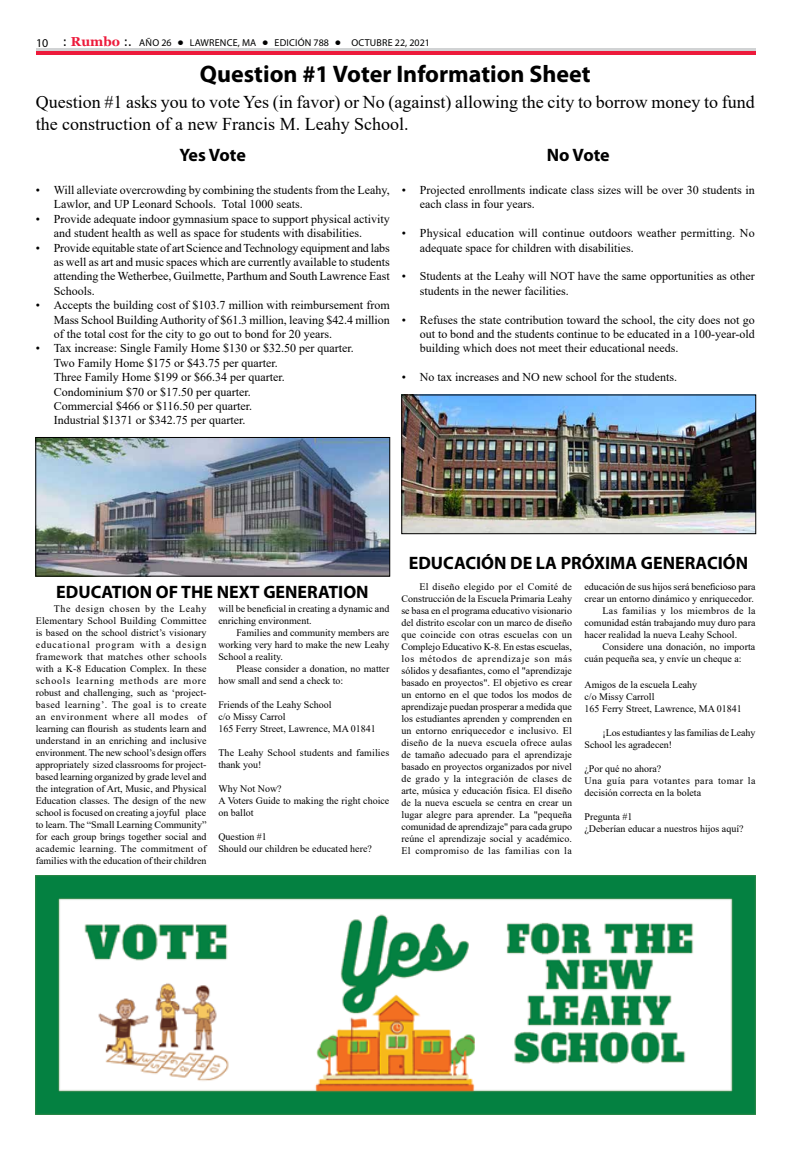
<style>
.page{position:relative;width:792px;height:1152px;background:#fff}
.page>*{position:absolute;margin:0;border:0;box-sizing:border-box;transform-origin:0 0}
.t1{font:700 24px "Myriad Pro";color:#000}
.t2{font:18px/21.6px "Times New Roman";color:#000}
.t3{font:700 18px "Myriad Pro";color:#000}
.t4{font:12px/14.4px "Times New Roman";color:#000}
.t5{font:10px/12px "Times New Roman";color:#000}
.t6{font:10px "Myriad Pro";letter-spacing:.02em;color:#000}
.t7{font:10px "Times New Roman";letter-spacing:.035em;color:#000}
.s1{font-size:12px}
.s2{font-family:"Tahoma";font-size:12px}
.s3{font-family:"Georgia";font-weight:700;font-size:13px;color:#ed1a3b}
.s4{font-family:"Tahoma";font-weight:700;color:#fff}
</style>
<div class="page">
<div style="left:36px;top:50px;width:720px;height:5px;background:#ed1a3b"></div>
<hr style="left:36px;top:48px;width:720px;height:2px;background:#d1d3d4">
<img style="left:38px;top:439px;width:350px;height:135px">
<div style="left:36px;top:437px;width:354px;height:139px;border:1px solid #000"></div>
<img style="left:404px;top:397px;width:350px;height:135px">
<div style="left:402px;top:395px;width:354px;height:139px;border:1px solid #000"></div>
<img style="left:36px;top:875px;width:720px;height:240px">
<p class="t6" style="left:36px;top:36px;width:395px"><span class="s1">10</span> <span class="s2">:</span> <span class="s3">Rumbo</span> <span class="s2">:.</span> AÑO 26 <span class="s4">•</span> LAWRENCE, MA <span class="s4">•</span> EDICIÓN 788 <span class="s4">•</span> OCTUBRE 22, 2021</p>
<h1 class="t1" style="left:200px;top:59px;width:392px">Question #1 Voter Information Sheet</h1>
<h2 class="t2" style="left:36px;top:91px;width:721px">Question #1 asks you to vote Yes (in favor) or No (against) allowing the city to borrow money to fund the construction of a new Francis M. Leahy School.</h2>
<h2 class="t3" style="left:180px;top:143px;width:68px">Yes Vote</h2>
<p class="t4" style="left:54px;top:182px;width:337px;text-indent:-18px">• Will alleviate overcrowding by combining the students from the Leahy,<br>Lawlor, and UP Leonard Schools. Total 1000 seats.</p>
<p class="t4" style="left:54px;top:211px;width:338px;text-indent:-18px">• Provide adequate indoor gymnasium space to support physical activity and student health as well as space for students with disabilities.</p>
<p class="t4" style="left:54px;top:240px;width:338px;text-align:justify;text-indent:-18px">• Provide equitable state of art Science and Technology equipment and labs as well as art and music spaces which are currently available to students attending the Wetherbee, Guilmette, Parthum and South Lawrence East Schools.</p>
<p class="t4" style="left:54px;top:298px;width:338px;text-align:justify;text-indent:-18px">• Accepts the building cost of $103.7 million with reimbursement from Mass School Building Authority of $61.3 million, leaving $42.4 million of the total cost for the city to go out to bond for 20 years.</p>
<p class="t4" style="left:54px;top:341px;width:302px;text-indent:-18px">• Tax increase: Single Family Home $130 or $32.50 per quarter.<br>Two Family Home $175 or $43.75 per quarter.<br>Three Family Home $199 or $66.34 per quarter.<br>Condominium $70 or $17.50 per quarter.<br>Commercial $466 or $116.50 per quarter.<br>Industrial $1371 or $342.75 per quarter.</p>
<h2 class="t3" style="left:547px;top:143px;width:64px">No Vote</h2>
<p class="t4" style="left:420px;top:182px;width:336px;text-indent:-18px">• Projected enrollments indicate class sizes will be over 30 students in each class in four years.</p>
<p class="t4" style="left:420px;top:226px;width:336px;text-indent:-18px">• Physical education will continue outdoors weather permitting. No adequate space for children with disabilities.</p>
<p class="t4" style="left:420px;top:269px;width:336px;text-indent:-18px">• Students at the Leahy will NOT have the same opportunities as other students in the newer facilities.</p>
<p class="t4" style="left:420px;top:312px;width:336px;text-align:justify;text-indent:-18px">• Refuses the state contribution toward the school, the city does not go out to bond and the students continue to be educated in a 100-year-old building which does not meet their educational needs.</p>
<p class="t4" style="left:402px;top:370px;width:277px">• No tax increases and NO new school for the students.</p>
<h2 class="t3" style="left:56px;top:580px;width:314px">EDUCATION OF THE NEXT GENERATION</h2>
<p class="t5" style="left:36px;top:603px;width:172px;text-align:justify;text-indent:18px">The design chosen by the Leahy Elementary School Building Committee is based on the school district’s visionary educational program with a design framework that matches other schools with a K-8 Education Complex. In these schools learning methods are more robust and challenging, such as ‘project&shy;based learning’. The goal is to create an environment where all modes of learning can flourish as students learn and understand in an enriching and inclusive environment. The new school’s design offers appropriately sized classrooms for project&shy;based learning organized by grade level and the integration of Art, Music, and Physical Education classes. The design of the new school is focused on creating a joyful place to learn. The “Small Learning Community” for each group brings together social and academic learning. The commitment of families with the education of their children</p>
<p class="t5" style="left:218px;top:603px;width:173px">will be beneficial in creating a dynamic and enriching environment.</p>
<p class="t5" style="left:218px;top:627px;width:173px;text-align:justify;text-indent:18px">Families and community members are working very hard to make the new Leahy School a reality.</p>
<p class="t5" style="left:218px;top:663px;width:173px;text-indent:18px">Please consider a donation, no matter how small and send a check to:</p>
<p class="t5" style="left:218px;top:699px;width:159px">Friends of the Leahy School<br>c/o Missy Carrol<br>165 Ferry Street, Lawrence, MA 01841</p>
<p class="t5" style="left:218px;top:747px;width:172px">The Leahy School students and families thank you!</p>
<p class="t5" style="left:218px;top:783px;width:173px">Why Not Now?<br>A Voters Guide to making the right choice on ballot</p>
<p class="t5" style="left:218px;top:831px;width:155px">Question #1<br>Should our children be educated here?</p>
<h2 class="t3" style="left:409px;top:551px;width:341px">EDUCACIÓN DE LA PRÓXIMA GENERACIÓN</h2>
<p class="t5" style="left:401px;top:580px;width:172px;text-align:justify;text-indent:18px">El diseño elegido por el Comité de Construcción de la Escuela Primaria Leahy se basa en el programa educativo visionario del distrito escolar con un marco de diseño que coincide con otras escuelas con un Complejo Educativo K-8. En estas escuelas, los métodos de aprendizaje son más sólidos y desafiantes, como el "aprendizaje basado en proyectos". El objetivo es crear un entorno en el que todos los modos de aprendizaje puedan prosperar a medida que los estudiantes aprenden y comprenden en un entorno enriquecedor e inclusivo. El diseño de la nueva escuela ofrece aulas de tamaño adecuado para el aprendizaje basado en proyectos organizados por nivel de grado y la integración de clases de arte, música y educación física. El diseño de la nueva escuela se centra en crear un lugar alegre para aprender. La "pequeña comunidad de aprendizaje" para cada grupo reúne el aprendizaje social y académico.<br>El compromiso de las familias con la</p>
<p class="t5" style="left:584px;top:580px;width:173px">educación de sus hijos será beneficioso para</p>
<p class="t5" style="left:584px;top:592px;width:171px">crear un entorno dinámico y enriquecedor.</p>
<p class="t7" style="left:602px;top:603px;width:155px">Las familias y los miembros de la</p>
<p class="t5" style="left:584px;top:616px;width:173px">comunidad están trabajando muy duro para</p>
<p class="t5" style="left:584px;top:628px;width:154px">hacer realidad la nueva Leahy School.</p>
<p class="t5" style="left:602px;top:640px;width:154px">Considere una donación, no importa</p>
<p class="t5" style="left:584px;top:652px;width:159px">cuán pequeña sea, y envíe un cheque a:</p>
<p class="t5" style="left:584px;top:678px;width:159px">Amigos de la escuela Leahy<br>c/o Missy Carroll<br>165 Ferry Street, Lawrence, MA 01841</p>
<p class="t5" style="left:584px;top:726px;width:172px;text-indent:18px">¡Los estudiantes y las familias de Leahy<br>School les agradecen!</p>
<p class="t5" style="left:584px;top:762px;width:173px">¿Por qué no ahora?<br>Una guía para votantes para tomar la decisión correcta en la boleta</p>
<p class="t5" style="left:584px;top:810px;width:161px">Pregunta #1<br>¿Deberían educar a nuestros hijos aquí?</p>
</div>
